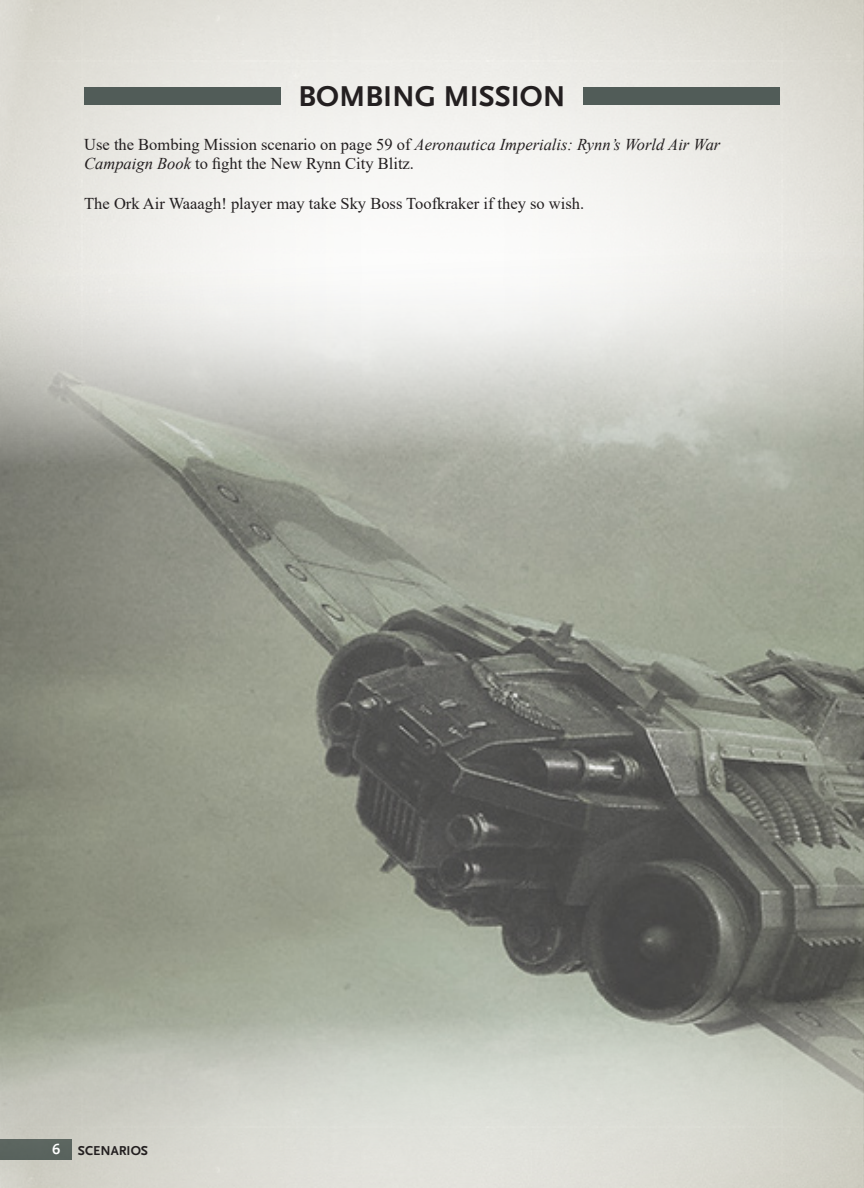
<style>
.page{position:relative;width:864px;height:1188px;background:#fff}
.page>*{position:absolute;margin:0;border:0;box-sizing:border-box;transform-origin:0 0}
.t1{font:700 30px "Scala Sans";color:#231f20}
.t2{font:16.5px/19.8px "Times New Roman";color:#231f20}
.t3{font:700 15px "Scala Sans";color:#fff}
.t4{font:700 13.5px "Scala Sans";color:#231f20}
.s1{font-style:italic}
</style>
<div class="page">
<img style="left:0;top:0;width:864px;height:253px">
<div style="left:84px;top:87px;width:197px;height:17px;background:#515c58"></div>
<div style="left:583px;top:87px;width:197px;height:17px;background:#515c58"></div>
<img style="left:0;top:253px;width:864px;height:935px">
<p class="t1" style="left:298px;top:80px;width:269px">BOMBING MISSION</p>
<p class="t2" style="left:84px;top:134px;width:638px">Use the Bombing Mission scenario on page 59 of <span class="s1">Aeronautica Imperialis: Rynn’s World Air War<br>Campaign Book</span> to fight the New Rynn City Blitz.</p>
<p class="t2" style="left:84px;top:193px;width:502px">The Ork Air Waaagh! player may take Sky Boss Toofkraker if they so wish.</p>
<p class="t3" style="left:52px;top:1141px;width:10px">6</p>
<p class="t4" style="left:78px;top:1143px;width:72px">SCENARIOS</p>
</div>
